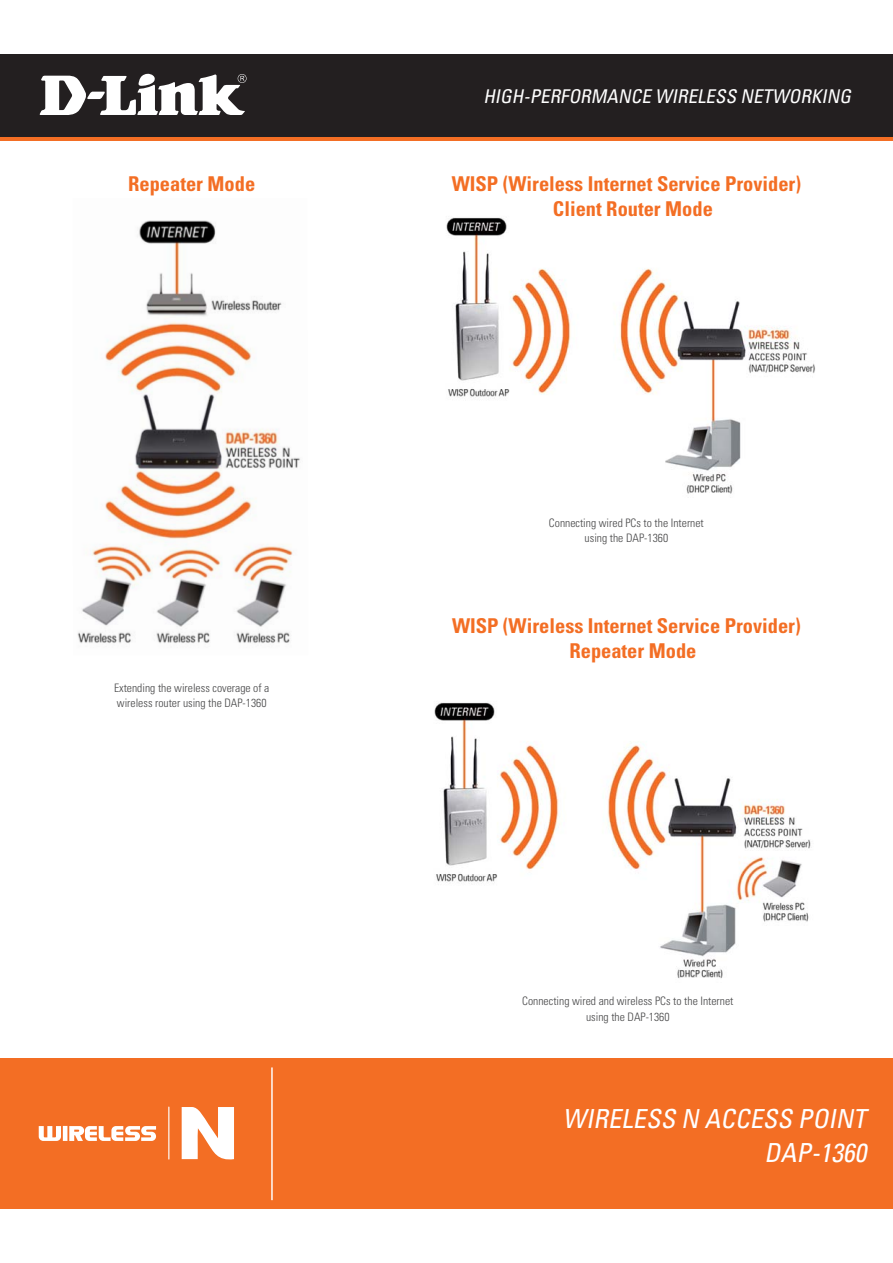
<style>
.page{position:relative;width:893px;height:1263px;background:#fff}
.page>*{position:absolute;margin:0;border:0;box-sizing:border-box;transform-origin:0 0}
.t1{font:italic condensed 26.25px/33.9px "Univers";color:#fff;text-align:right}
.t2{font:700 condensed 20.4px/24.5px "Univers";color:#f36e24}
.t3{font:italic condensed 18.9px "Univers";color:#fff}
.t4{font:300 condensed 11.7px/15.5px "Univers";color:#464647;text-align:center}
</style>
<div class="page">
<div style="left:0;top:1059px;width:893px;height:150px;background:#f36e24"></div>
<div style="left:0;top:54px;width:893px;height:87px;background:#f36e24"></div>
<div style="left:0;top:54px;width:893px;height:83px;background:#231f20"></div>
<svg style="left:40px;top:73px;width:207px;height:42px"></svg>
<hr style="left:271px;top:1067px;width:2px;height:133px;background:#fff">
<svg style="left:39px;top:1107px;width:195px;height:53px"></svg>
<hr style="left:168px;top:1107px;width:1px;height:52px;background:#fff">
<img style="left:446px;top:217px;width:369px;height:277px">
<img style="left:434px;top:702px;width:377px;height:277px">
<img style="left:77px;top:220px;width:223px;height:424px">
<h3 class="t3" style="left:483px;top:89px;width:372px">HIGH-PERFORMANCE WIRELESS NETWORKING</h3>
<h2 class="t2" style="left:128px;top:174px;width:129px">Repeater Mode</h2>
<h2 class="t2" style="left:553px;top:174px;width:250px;text-indent:-101px">WISP (Wireless Internet Service Provider)<br>Client Router Mode</h2>
<p class="t4" style="left:549px;top:516px;width:156px">Connecting wired PCs to the Internet using the DAP-1360</p>
<p class="t4" style="left:114px;top:681px;width:157px;text-align:left">Extending the wireless coverage of a wireless router using the DAP-1360</p>
<h2 class="t2" style="left:569px;top:616px;width:233px;text-indent:-117px">WISP (Wireless Internet Service Provider)<br>Repeater Mode</h2>
<p class="t4" style="left:522px;top:995px;width:213px">Connecting wired and wireless PCs to the Internet using the DAP-1360</p>
<h1 class="t1" style="left:563px;top:1104px;width:309px">WIRELESS N ACCESS POINT<br>DAP-1360</h1>
</div>
